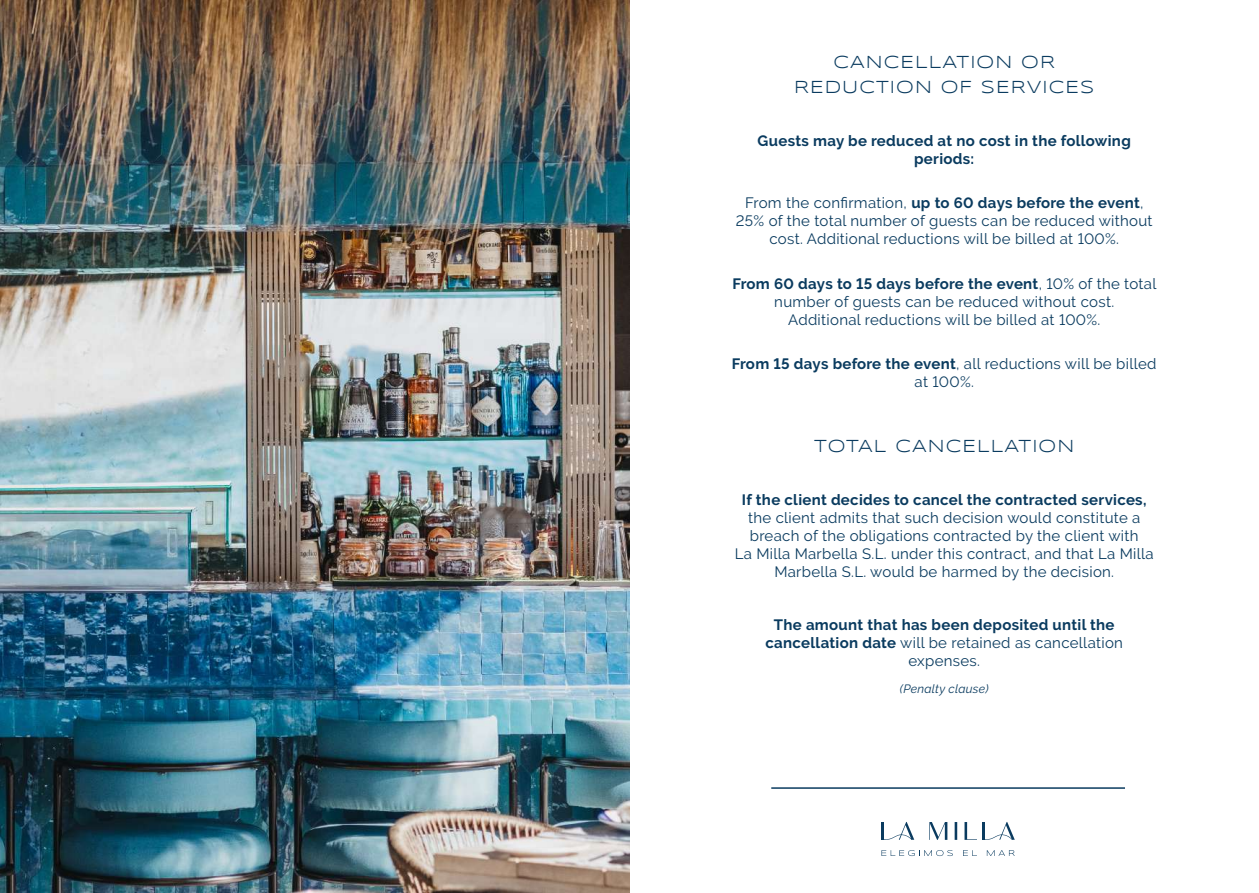
<style>
.page{position:relative;width:1259px;height:893px;background:#fff}
.page>*{position:absolute;margin:0;border:0;box-sizing:border-box;transform-origin:0 0}
.t1{font:18px/25px "Syncopate";letter-spacing:.06em;color:#0a3b5f;text-align:center}
.t2{font:15px/18px "Raleway";letter-spacing:.02em;color:#0a3b5f;text-align:center}
.t3{font:700 15px/18px "Raleway";letter-spacing:.02em;color:#0a3b5f;text-align:center}
.t4{font:italic 12px "Raleway";letter-spacing:.02em;color:#0a3b5f}
.s1{font-weight:700}
.s2{font-weight:400}
</style>
<div class="page">
<svg style="left:929px;top:822px;width:18px;height:18px"></svg>
<svg style="left:954px;top:822px;width:3px;height:18px"></svg>
<svg style="left:964px;top:822px;width:50px;height:18px"></svg>
<hr style="left:881px;top:822px;width:3px;height:18px;background:#0a3b5f">
<svg style="left:884px;top:822px;width:30px;height:18px"></svg>
<svg style="left:881px;top:850px;width:72px;height:6px"></svg>
<svg style="left:963px;top:850px;width:14px;height:6px"></svg>
<svg style="left:987px;top:850px;width:27px;height:6px"></svg>
<hr style="left:771px;top:787px;width:354px;height:2px;background:#0a3b5f">
<img style="left:0;top:0;width:629px;height:893px">
<p class="t1" style="left:794px;top:49px;width:302px">CANCELLATION OR<br>REDUCTION OF SERVICES</p>
<p class="t3" style="left:757px;top:131px;width:375px">Guests may be reduced at no cost in the following periods:</p>
<p class="t2" style="left:736px;top:194px;width:418px">From the confirmation, <span class="s1">up to 60 days before the event</span>,<br>25% of the total number of guests can be reduced without cost. Additional reductions will be billed at 100%.</p>
<p class="t2" style="left:732px;top:274px;width:425px"><span class="s1">From 60 days to 15 days before the event</span>, 10% of the total number of guests can be reduced without cost.<br>Additional reductions will be billed at 100%.</p>
<p class="t2" style="left:732px;top:355px;width:426px"><span class="s1">From 15 days before the event</span>, all reductions will be billed at 100%.</p>
<p class="t1" style="left:814px;top:433px;width:262px">TOTAL CANCELLATION</p>
<p class="t3" style="left:742px;top:491px;width:406px">If the client decides to cancel the contracted services,</p>
<p class="t2" style="left:734px;top:509px;width:420px">the client admits that such decision would constitute a breach of the obligations contracted by the client with<br>La Milla Marbella S.L. under this contract, and that La Milla Marbella S.L. would be harmed by the decision.</p>
<p class="t3" style="left:765px;top:616px;width:359px">The amount that has been deposited until the cancellation date <span class="s2">will be retained as cancellation expenses.</span></p>
<p class="t4" style="left:900px;top:681px;width:90px">(Penalty clause)</p>
</div>
